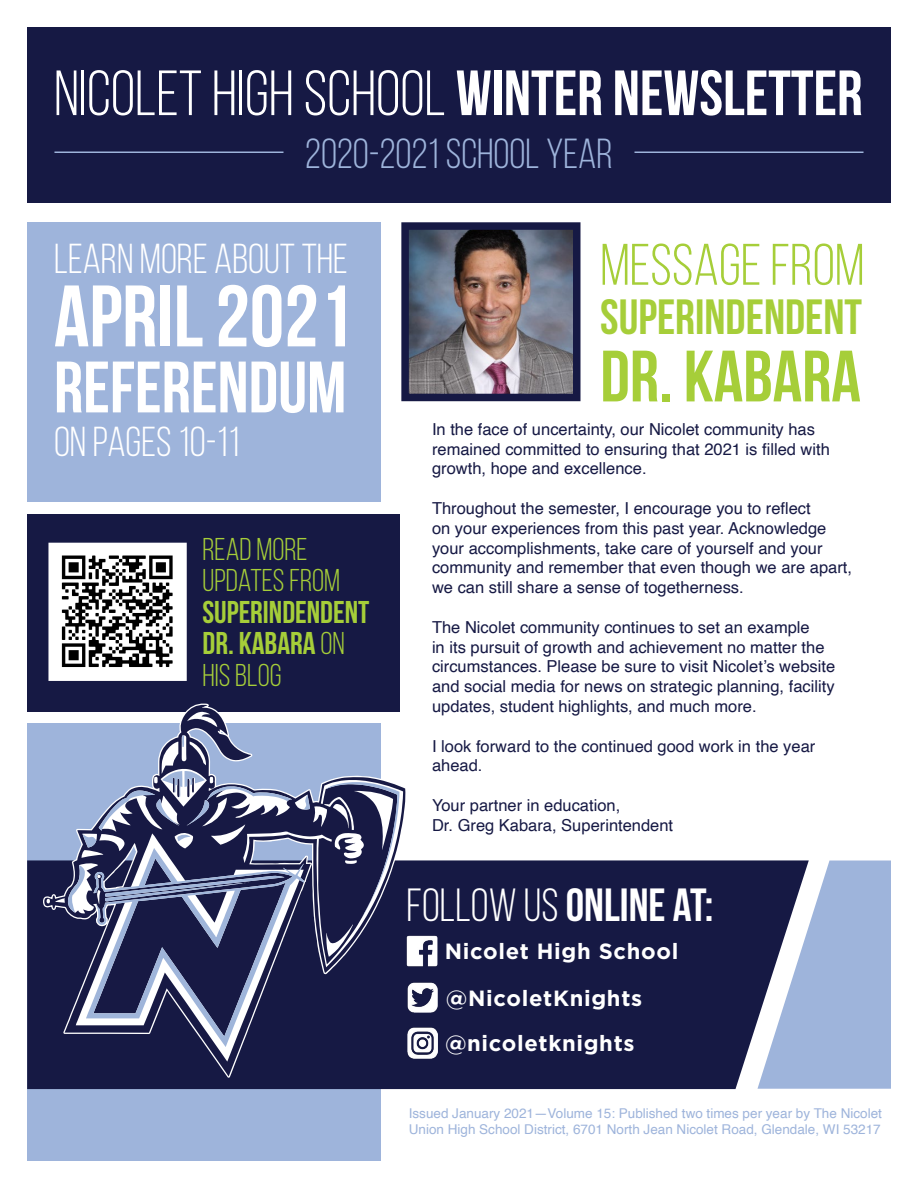
<style>
.page{position:relative;width:918px;height:1188px;background:#fff}
.page>*{position:absolute;margin:0;border:0;box-sizing:border-box;transform-origin:0 0}
.t1{font:700 87px "Bebas Neue";color:#fff}
.t2{font:700 72.6px "Bebas Neue";color:#fff}
.t3{font:72.45px "Bebas Neue";color:#a6ce39}
.t4{font:63.75px "Bebas Neue";color:#fff}
.t5{font:58.35px "Bebas Neue";color:#a6ce39}
.t6{font:49.5px "Bebas Neue";color:#a6ce39}
.t7{font:700 46.5px "Bebas Neue";color:#fff}
.t8{font:42px "Bebas Neue";color:#9eb4db}
.t9{font:41.85px "Bebas Neue";color:#fff}
.t10{font:700 31.5px/31.5px "Bebas Neue";color:#a6ce39}
.t11{font:31.5px/31.5px "Bebas Neue";color:#a6ce39}
.t12{font:700 22.05px/46px "Gotham";letter-spacing:.03em;color:#fff}
.t13{font:16.5px/19.8px "Helvetica";color:#161944}
.t14{font:13.5px/16.5px "Helvetica";color:#9eb4db}
.s1{font-weight:700}
.s2{font-weight:400}
</style>
<div class="page">
<div style="left:27px;top:27px;width:864px;height:175px;background:#161944"></div>
<div style="left:27px;top:222px;width:353px;height:939px;background:#9eb4db"></div>
<div style="left:27px;top:860px;width:782px;height:229px;background:#161944"></div>
<img style="left:406px;top:936px;width:31px;height:30px">
<img style="left:407px;top:983px;width:31px;height:30px">
<img style="left:407px;top:1028px;width:31px;height:30px">
<img style="left:410px;top:231px;width:161px;height:161px">
<div style="left:401px;top:222px;width:179px;height:179px;border:8px solid #161944"></div>
<hr style="left:634px;top:152px;width:230px;height:1px;background:#9eb4db">
<svg style="left:758px;top:861px;width:133px;height:228px;background:#97a7c9"></svg>
<div style="left:21px;top:503px;width:363px;height:220px;background:#fff"></div>
<div style="left:27px;top:514px;width:373px;height:198px;background:#161944"></div>
<hr style="left:54px;top:152px;width:229px;height:1px;background:#9eb4db">
<img style="left:52px;top:547px;width:131px;height:130px">
<div style="left:48px;top:543px;width:139px;height:138px;border:3px solid #fff"></div>
<svg style="left:44px;top:705px;width:362px;height:372px;fill:#161944"></svg>
<svg style="left:68px;top:735px;width:331px;height:312px;fill:#171944"></svg>
<h3 class="t4" style="left:54px;top:59px;width:810px">NICOLET HIGH SCHOOL <span class="s1">WINTER NEWSLETTER</span></h3>
<h3 class="t8" style="left:305px;top:131px;width:309px">2020-2021 SCHOOL YEAR</h3>
<h3 class="t9" style="left:54px;top:236px;width:295px">LEARN MORE ABOUT THE</h3>
<h3 class="t5" style="left:600px;top:233px;width:266px">MESSAGE FROM</h3>
<h1 class="t1" style="left:54px;top:269px;width:301px">APRIL 2021</h1>
<h2 class="t2" style="left:54px;top:347px;width:294px">REFERENDUM</h2>
<h3 class="t9" style="left:54px;top:420px;width:188px">ON PAGES 10-11</h3>
<h3 class="t6" style="left:600px;top:290px;width:263px">SUPERINDENDENT</h3>
<h3 class="t3" style="left:600px;top:337px;width:262px">DR. KABARA</h3>
<p class="t13" style="left:432px;top:420px;width:399px">In the face of uncertainty, our Nicolet community has remained committed to ensuring that 2021 is filled with growth, hope and excellence.</p>
<p class="t13" style="left:432px;top:499px;width:422px">Throughout the semester, I encourage you to reflect<br>on your experiences from this past year. Acknowledge your accomplishments, take care of yourself and your community and remember that even though we are apart, we can still share a sense of togetherness.</p>
<p class="t13" style="left:432px;top:618px;width:405px">The Nicolet community continues to set an example<br>in its pursuit of growth and achievement no matter the circumstances. Please be sure to visit Nicolet’s website and social media for news on strategic planning, facility updates, student highlights, and much more.</p>
<p class="t13" style="left:432px;top:737px;width:385px">I look forward to the continued good work in the year ahead.</p>
<p class="t13" style="left:432px;top:796px;width:243px">Your partner in education,<br>Dr. Greg Kabara, Superintendent</p>
<h3 class="t11" style="left:202px;top:533px;width:139px">READ MORE<br>UPDATES FROM</h3>
<h3 class="t10" style="left:202px;top:595px;width:168px">SUPERINDENDENT<br>DR. KABARA <span class="s2">ON<br>HIS BLOG</span></h3>
<h3 class="t7" style="left:406px;top:880px;width:309px"><span class="s2">FOLLOW US</span> ONLINE AT:</h3>
<h3 class="t12" style="left:445px;top:928px;width:235px">Nicolet High School @NicoletKnights @nicoletknights</h3>
<p class="t14" style="left:409px;top:1105px;width:475px">Issued January 2021—Volume 15: Published two times per year by The Nicolet<br>Union High School District, 6701 North Jean Nicolet Road, Glendale, WI 53217</p>
</div>
